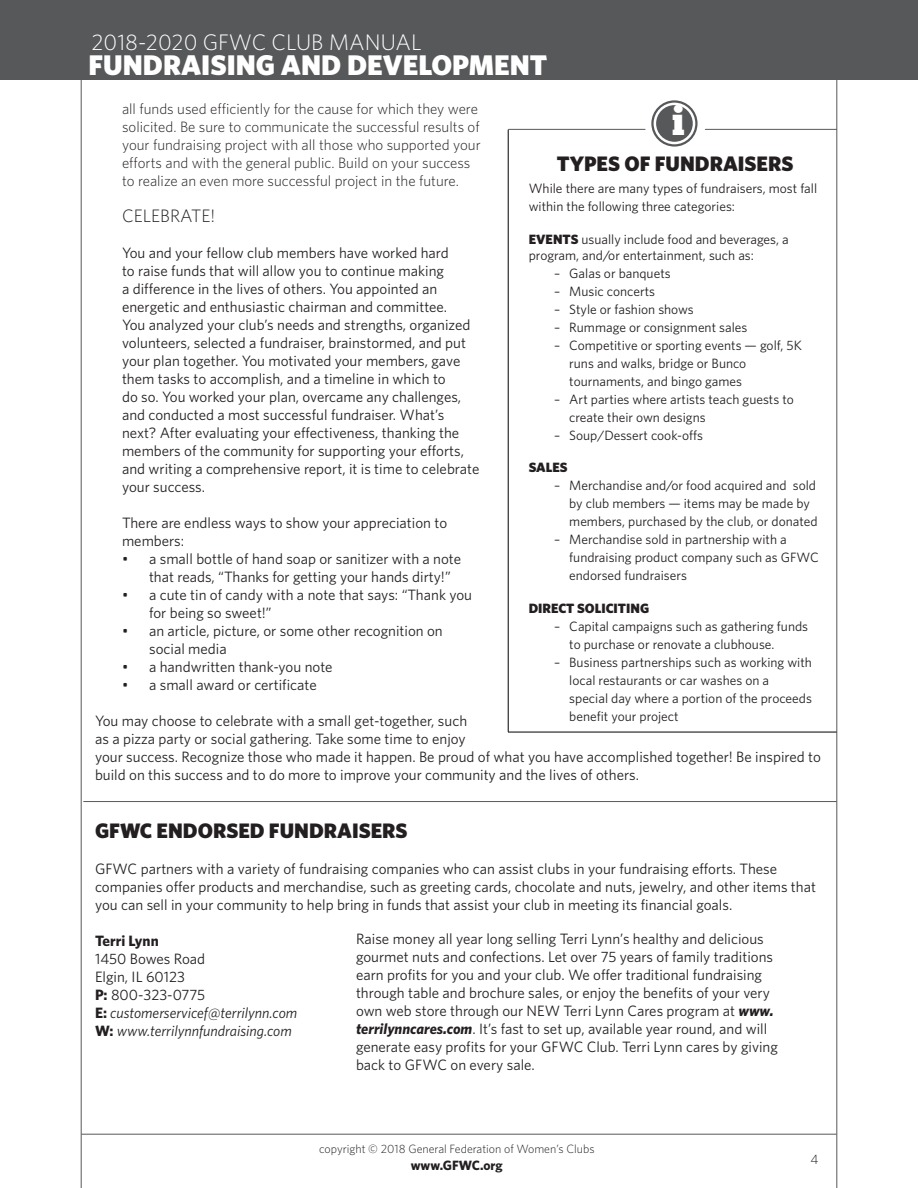
<style>
.page{position:relative;width:918px;height:1188px;background:#fff}
.page>*{position:absolute;margin:0;border:0;box-sizing:border-box;transform-origin:0 0}
.t1{font:40.5px "Chunk Five";color:#fff}
.t2{font:900 28.5px "Whitney HTF";color:#fff}
.t3{font:300 22.5px "Whitney HTF";color:#fff}
.t4{font:900 21px "Whitney HTF";color:#231f20}
.t5{font:300 18px "Whitney HTF";color:#231f20}
.t6{font:15px/18px "Whitney HTF";color:#231f20}
.t7{font:300 15px/18px "Whitney HTF";color:#231f20}
.t8{font:italic 15px "Whitney HTF";color:#231f20}
.t9{font:700 15px "Whitney HTF";color:#231f20}
.t10{font:13.5px/18px "Whitney HTF";color:#231f20}
.t11{font:900 13.5px "Whitney HTF";color:#231f20}
.t12{font:700 13.5px "Whitney HTF";color:#231f20}
.t13{font:300 13.5px "Whitney HTF";color:#231f20}
.t14{font:300 12px "Whitney HTF";color:#231f20}
.s1{font-weight:900}
.s2{font-weight:700}
.s3{font-weight:700;font-style:normal}
.s4{font-weight:700;font-style:italic}
</style>
<div class="page">
<hr style="left:81px;top:1134px;width:756px;height:1px;background:#57585a">
<hr style="left:837px;top:0;width:1px;height:1188px;background:#57585a">
<hr style="left:81px;top:0;width:1px;height:1188px;background:#57585a">
<div style="left:0;top:0;width:918px;height:80px;background:#57585a"></div>
<hr style="left:508px;top:129px;width:329px;height:1px;background:#57585a">
<hr style="left:508px;top:732px;width:329px;height:1px;background:#000">
<hr style="left:508px;top:130px;width:1px;height:602px;background:#000">
<div style="left:643px;top:85px;width:64px;height:65px;background:#fff;border-radius:50%"></div>
<svg style="left:652px;top:101px;width:44px;height:44px"></svg>
<div style="left:651px;top:100px;width:47px;height:47px;border:2px solid #57585a;border-radius:50%"></div>
<div style="left:656px;top:105px;width:37px;height:37px;background:#57585a;border-radius:50%"></div>
<hr style="left:83px;top:801px;width:754px;height:1px;background:#57585a">
<h3 class="t3" style="left:92px;top:29px;width:332px">2018-2020 GFWC CLUB MANUAL</h3>
<h2 class="t2" style="left:89px;top:47px;width:460px">FUNDRAISING AND DEVELOPMENT</h2>
<p class="t7" style="left:122px;top:100px;width:360px">all funds used efficiently for the cause for which they were solicited. Be sure to communicate the successful results of your fundraising project with all those who supported your efforts and with the general public. Build on your success to realize an even more successful project in the future.</p>
<p class="t5" style="left:122px;top:206px;width:95px">CELEBRATE!</p>
<p class="t6" style="left:122px;top:244px;width:359px">You and your fellow club members have worked hard<br>to raise funds that will allow you to continue making<br>a difference in the lives of others. You appointed an energetic and enthusiastic chairman and committee.<br>You analyzed your club’s needs and strengths, organized volunteers, selected a fundraiser, brainstormed, and put your plan together. You motivated your members, gave them tasks to accomplish, and a timeline in which to<br>do so. You worked your plan, overcame any challenges, and conducted a most successful fundraiser. What’s next? After evaluating your effectiveness, thanking the members of the community for supporting your efforts, and writing a comprehensive report, it is time to celebrate your success.</p>
<p class="t6" style="left:122px;top:514px;width:327px">There are endless ways to show your appreciation to members:</p>
<p class="t6" style="left:149px;top:550px;width:314px;text-indent:-27px">• a small bottle of hand soap or sanitizer with a note that reads, “Thanks for getting your hands dirty!”</p>
<p class="t6" style="left:149px;top:586px;width:325px;text-indent:-27px">• a cute tin of candy with a note that says: “Thank you for being so sweet!”</p>
<p class="t6" style="left:149px;top:622px;width:295px;text-indent:-27px">• an article, picture, or some other recognition on social media</p>
<p class="t6" style="left:122px;top:658px;width:212px">• a handwritten thank-you note</p>
<p class="t6" style="left:122px;top:676px;width:196px">• a small award or certificate</p>
<p class="t6" style="left:95px;top:712px;width:727px">You may choose to celebrate with a small get-together, such<br>as a pizza party or social gathering. Take some time to enjoy<br>your success. Recognize those who made it happen. Be proud of what you have accomplished together! Be inspired to build on this success and to do more to improve your community and the lives of others.</p>
<p class="t1" style="left:672px;top:102px;width:15px">i</p>
<p class="t4" style="left:557px;top:151px;width:238px">TYPES OF FUNDRAISERS</p>
<p class="t10" style="left:529px;top:179px;width:290px">While there are many types of fundraisers, most fall within the following three categories:</p>
<p class="t10" style="left:529px;top:231px;width:262px;line-height:16.2px"><span class="s1">EVENTS</span> usually include food and beverages, a program, and/or entertainment, such as:</p>
<p class="t10" style="left:554px;top:264px;width:118px">– Galas or banquets</p>
<p class="t10" style="left:554px;top:282px;width:102px">– Music concerts</p>
<p class="t10" style="left:554px;top:300px;width:141px">– Style or fashion shows</p>
<p class="t10" style="left:554px;top:318px;width:195px">– Rummage or consignment sales</p>
<p class="t10" style="left:569px;top:336px;width:234px;text-indent:-15px">– Competitive or sporting events — golf, 5K runs and walks, bridge or Bunco tournaments, and bingo games</p>
<p class="t10" style="left:554px;top:390px;width:241px">– Art parties where artists teach guests to</p>
<p class="t10" style="left:569px;top:408px;width:138px">create their own designs</p>
<p class="t10" style="left:554px;top:426px;width:150px">– Soup/Dessert cook-offs</p>
<p class="t11" style="left:529px;top:460px;width:40px">SALES</p>
<p class="t10" style="left:569px;top:476px;width:250px;text-indent:-15px">– Merchandise and/or food acquired and sold by club members — items may be made by members, purchased by the club, or donated</p>
<p class="t10" style="left:569px;top:530px;width:251px;text-indent:-15px">– Merchandise sold in partnership with a fundraising product company such as GFWC endorsed fundraisers</p>
<p class="t11" style="left:529px;top:600px;width:122px">DIRECT SOLICITING</p>
<p class="t10" style="left:569px;top:617px;width:240px;text-indent:-15px">– Capital campaigns such as gathering funds to purchase or renovate a clubhouse.</p>
<p class="t10" style="left:569px;top:653px;width:244px;text-indent:-15px">– Business partnerships such as working with local restaurants or car washes on a<br>special day where a portion of the proceeds benefit your project</p>
<p class="t4" style="left:95px;top:818px;width:314px">GFWC ENDORSED FUNDRAISERS</p>
<p class="t6" style="left:95px;top:860px;width:723px">GFWC partners with a variety of fundraising companies who can assist clubs in your fundraising efforts. These companies offer products and merchandise, such as greeting cards, chocolate and nuts, jewelry, and other items that you can sell in your community to help bring in funds that assist your club in meeting its financial goals.</p>
<p class="t9" style="left:95px;top:932px;width:65px">Terri Lynn</p>
<p class="t6" style="left:95px;top:950px;width:112px">1450 Bowes Road</p>
<p class="t6" style="left:95px;top:968px;width:91px">Elgin, IL 60123</p>
<p class="t6" style="left:95px;top:986px;width:112px"><span class="s2">P:</span> 800-323-0775</p>
<p class="t8" style="left:95px;top:1004px;width:204px"><span class="s3">E:</span> customerservicef@terrilynn.com</p>
<p class="t8" style="left:95px;top:1022px;width:198px"><span class="s3">W:</span> www.terrilynnfundraising.com</p>
<p class="t6" style="left:356px;top:929px;width:423px">Raise money all year long selling Terri Lynn’s healthy and delicious gourmet nuts and confections. Let over 75 years of family traditions earn profits for you and your club. We offer traditional fundraising through table and brochure sales, or enjoy the benefits of your very own web store through our NEW Terri Lynn Cares program at <span class="s4">www. terrilynncares.com</span>. It’s fast to set up, available year round, and will generate easy profits for your GFWC Club. Terri Lynn cares by giving back to GFWC on every sale.</p>
<p class="t14" style="left:319px;top:1142px;width:277px">copyright © 2018 General Federation of Women’s Clubs</p>
<p class="t12" style="left:411px;top:1157px;width:93px">www.GFWC.org</p>
<p class="t13" style="left:811px;top:1152px;width:10px">4</p>
</div>
